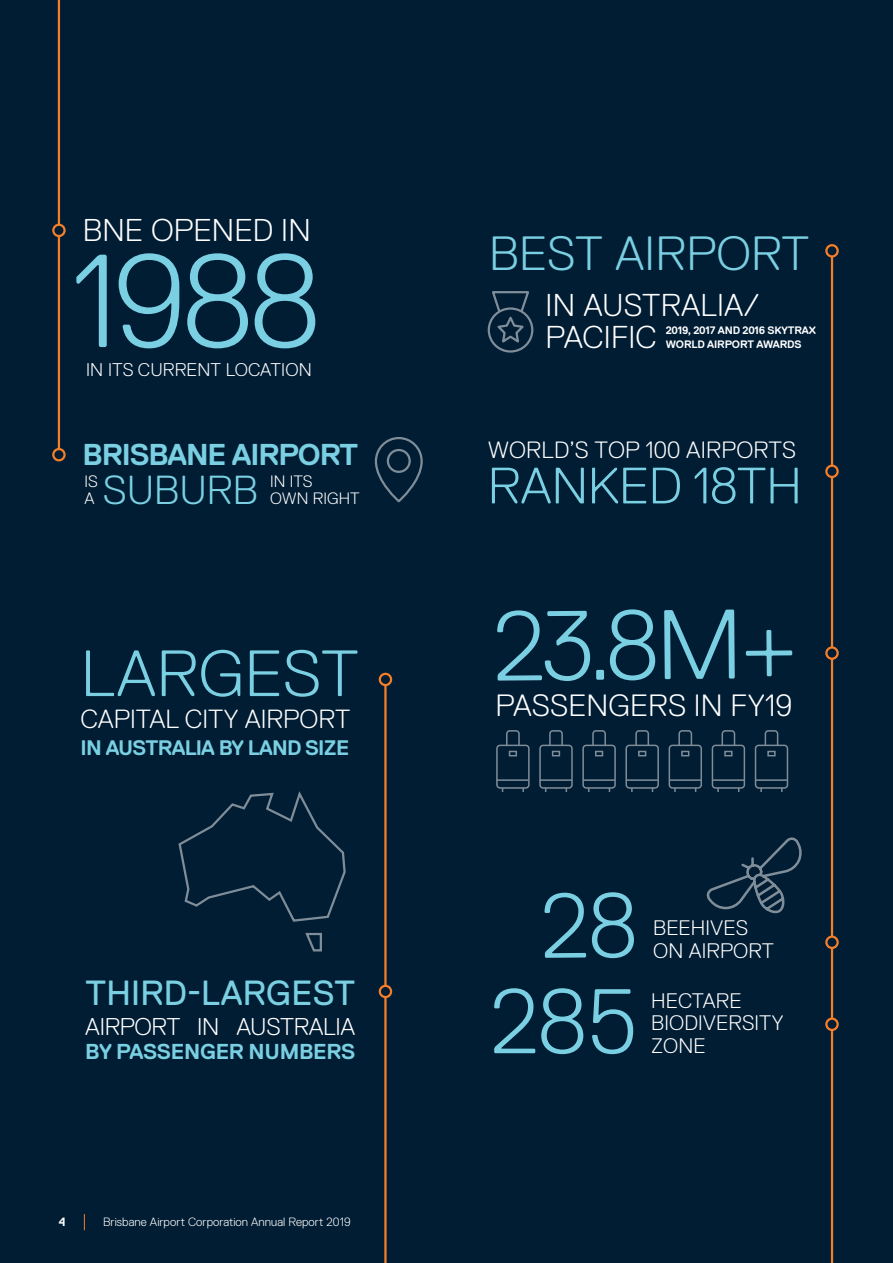
<style>
.page{position:relative;width:893px;height:1263px;background:#001d34}
.page>*{position:absolute;margin:0;border:0;box-sizing:border-box;transform-origin:0 0}
.t1{font:300 132px "Replica Std";color:#7ad0e2}
.t2{font:300 98.55px "Replica Std";color:#7ad0e2}
.t3{font:300 91.5px "Replica Std";color:#7ad0e2}
.t4{font:300 65.25px "Replica Std";letter-spacing:.005em;color:#7ad0e2}
.t5{font:300 51.15px "Replica Std";color:#7ad0e2}
.t6{font:300 48px "Replica Std";letter-spacing:.005em;color:#7ad0e2}
.t7{font:300 40.5px "Replica Std";color:#7ad0e2}
.t8{font:34.95px "Replica Std";letter-spacing:.005em;color:#7ad0e2}
.t9{font:300 31.65px/31.7px "Replica Std";letter-spacing:.005em;color:#fff}
.t10{font:300 31.5px "Replica Std";letter-spacing:.005em;color:#fff}
.t11{font:300 30.75px "Replica Std";letter-spacing:.005em;color:#fff}
.t12{font:700 30.15px "Replica Std";letter-spacing:-.035em;color:#7ad0e2}
.t13{font:300 26.25px "Replica Std";color:#fff}
.t14{font:300 24.15px "Replica Std";letter-spacing:-.015em;color:#fff}
.t15{font:300 23.55px "Replica Std";letter-spacing:.01em;color:#fff}
.t16{font:700 21.6px "Replica Std";letter-spacing:-.015em;color:#7ad0e2}
.t17{font:300 21px/22.5px "Replica Std";letter-spacing:.005em;color:#fff}
.t18{font:700 21px "Replica Std";letter-spacing:-.035em;color:#7ad0e2}
.t19{font:300 18.3px "Replica Std";letter-spacing:.005em;color:#fff}
.t20{font:300 16.5px/16.5px "Replica Std";letter-spacing:.005em;color:#fff}
.t21{font:300 12px "Replica Std";letter-spacing:.005em;color:#fff}
.t22{font:700 12px "Replica Std";color:#fff}
.t23{font:700 10.8px/13.6px "Replica Std";letter-spacing:-.01em;color:#fff}
</style>
<div class="page">
<hr style="left:384px;top:684px;width:3px;height:579px;background:#f57e29">
<div style="left:379px;top:673px;width:13px;height:13px;border:2px solid #f57e29;border-radius:50%"></div>
<hr style="left:831px;top:256px;width:2px;height:1007px;background:#f57e29">
<svg style="left:826px;top:245px;width:12px;height:11px"></svg>
<div style="left:825px;top:244px;width:14px;height:14px;border:2px solid #f57e29;border-radius:50%"></div>
<hr style="left:58px;top:0;width:2px;height:450px;background:#f57e29">
<div style="left:52px;top:448px;width:14px;height:13px;border:2px solid #f57e29;border-radius:50%"></div>
<div style="left:380px;top:986px;width:11px;height:11px;background:#001d34;border-radius:50%"></div>
<div style="left:379px;top:985px;width:13px;height:13px;border:2px solid #f57e29;border-radius:50%"></div>
<svg style="left:826px;top:647px;width:12px;height:12px"></svg>
<div style="left:825px;top:646px;width:14px;height:14px;border:2px solid #f57e29;border-radius:50%"></div>
<div style="left:826px;top:466px;width:12px;height:11px;background:#001d34;border-radius:50%"></div>
<div style="left:825px;top:465px;width:14px;height:13px;border:2px solid #f57e29;border-radius:50%"></div>
<svg style="left:826px;top:937px;width:12px;height:11px"></svg>
<div style="left:825px;top:935px;width:14px;height:14px;border:2px solid #f57e29;border-radius:50%"></div>
<svg style="left:826px;top:1019px;width:12px;height:11px"></svg>
<div style="left:825px;top:1017px;width:14px;height:14px;border:2px solid #f57e29;border-radius:50%"></div>
<svg style="left:487px;top:291px;width:47px;height:62px"></svg>
<div style="left:53px;top:225px;width:12px;height:11px;background:#001d34;border-radius:50%"></div>
<div style="left:52px;top:224px;width:14px;height:13px;border:2px solid #f57e29;border-radius:50%"></div>
<svg style="left:706px;top:837px;width:96px;height:77px"></svg>
<svg style="left:84px;top:1214px;width:1px;height:16px"></svg>
<svg style="left:505px;top:730px;width:15px;height:15px"></svg>
<div style="left:496px;top:745px;width:34px;height:44px;border:2px solid #fff;border-radius:3px"></div>
<hr style="left:497px;top:779px;width:32px;height:2px;background:#fff">
<svg style="left:548px;top:730px;width:16px;height:15px"></svg>
<div style="left:539px;top:745px;width:34px;height:44px;border:2px solid #fff;border-radius:3px"></div>
<hr style="left:540px;top:779px;width:32px;height:2px;background:#fff">
<svg style="left:764px;top:730px;width:15px;height:15px"></svg>
<div style="left:755px;top:745px;width:33px;height:44px;border:2px solid #fff;border-radius:3px"></div>
<hr style="left:755px;top:779px;width:32px;height:2px;background:#fff">
<svg style="left:721px;top:730px;width:15px;height:15px"></svg>
<div style="left:712px;top:745px;width:33px;height:44px;border:2px solid #fff;border-radius:3px"></div>
<hr style="left:712px;top:779px;width:32px;height:2px;background:#fff">
<svg style="left:678px;top:730px;width:15px;height:15px"></svg>
<div style="left:669px;top:745px;width:33px;height:44px;border:2px solid #fff;border-radius:3px"></div>
<hr style="left:669px;top:779px;width:32px;height:2px;background:#fff">
<svg style="left:635px;top:730px;width:15px;height:15px"></svg>
<div style="left:625px;top:745px;width:34px;height:44px;border:2px solid #fff;border-radius:3px"></div>
<hr style="left:626px;top:779px;width:32px;height:2px;background:#fff">
<svg style="left:591px;top:730px;width:16px;height:15px"></svg>
<div style="left:582px;top:745px;width:34px;height:44px;border:2px solid #fff;border-radius:3px"></div>
<hr style="left:583px;top:779px;width:32px;height:2px;background:#fff">
<svg style="left:374px;top:437px;width:49px;height:66px"></svg>
<svg style="left:178px;top:791px;width:168px;height:161px"></svg>
<h3 class="t10" style="left:83px;top:212px;width:230px">BNE OPENED IN</h3>
<h1 class="t1" style="left:71px;top:228px;width:251px">1988</h1>
<h3 class="t19" style="left:86px;top:359px;width:227px">IN ITS CURRENT LOCATION</h3>
<h3 class="t12" style="left:83px;top:438px;width:277px">BRISBANE AIRPORT</h3>
<h3 class="t7" style="left:103px;top:467px;width:156px">SUBURB</h3>
<h3 class="t20" style="left:85px;top:473px;width:15px">IS<br>A</h3>
<h3 class="t20" style="left:270px;top:473px;width:91px">IN ITS<br>OWN RIGHT</h3>
<h3 class="t4" style="left:81px;top:637px;width:279px">LARGEST</h3>
<h3 class="t13" style="left:81px;top:705px;width:271px">CAPITAL CITY AIRPORT</h3>
<h3 class="t18" style="left:81px;top:736px;width:270px">IN AUSTRALIA BY LAND SIZE</h3>
<h3 class="t8" style="left:85px;top:973px;width:271px">THIRD-LARGEST</h3>
<h3 class="t14" style="left:85px;top:1013px;width:271px">AIRPORT IN AUSTRALIA</h3>
<h3 class="t16" style="left:85px;top:1040px;width:272px">BY PASSENGER NUMBERS</h3>
<p class="t22" style="left:59px;top:1215px;width:8px">4</p>
<p class="t21" style="left:103px;top:1215px;width:249px">Brisbane Airport Corporation Annual Report 2019</p>
<h3 class="t6" style="left:489px;top:227px;width:322px">BEST AIRPORT</h3>
<h3 class="t9" style="left:546px;top:289px;width:215px">IN AUSTRALIA/<br>PACIFIC</h3>
<p class="t23" style="left:666px;top:324px;width:152px">2019, 2017 AND 2016 SKYTRAX<br>WORLD AIRPORT AWARDS</p>
<h3 class="t15" style="left:488px;top:437px;width:310px">WORLD’S TOP 100 AIRPORTS</h3>
<h3 class="t5" style="left:488px;top:457px;width:315px">RANKED 18TH</h3>
<h2 class="t2" style="left:494px;top:591px;width:307px">23.8M+</h2>
<h3 class="t11" style="left:496px;top:688px;width:298px">PASSENGERS IN FY19</h3>
<h3 class="t3" style="left:490px;top:971px;width:149px">285</h3>
<h3 class="t17" style="left:653px;top:917px;width:122px">BEEHIVES<br>ON AIRPORT</h3>
<h3 class="t17" style="left:651px;top:989px;width:134px">HECTARE<br>BIODIVERSITY<br>ZONE</h3>
</div>
